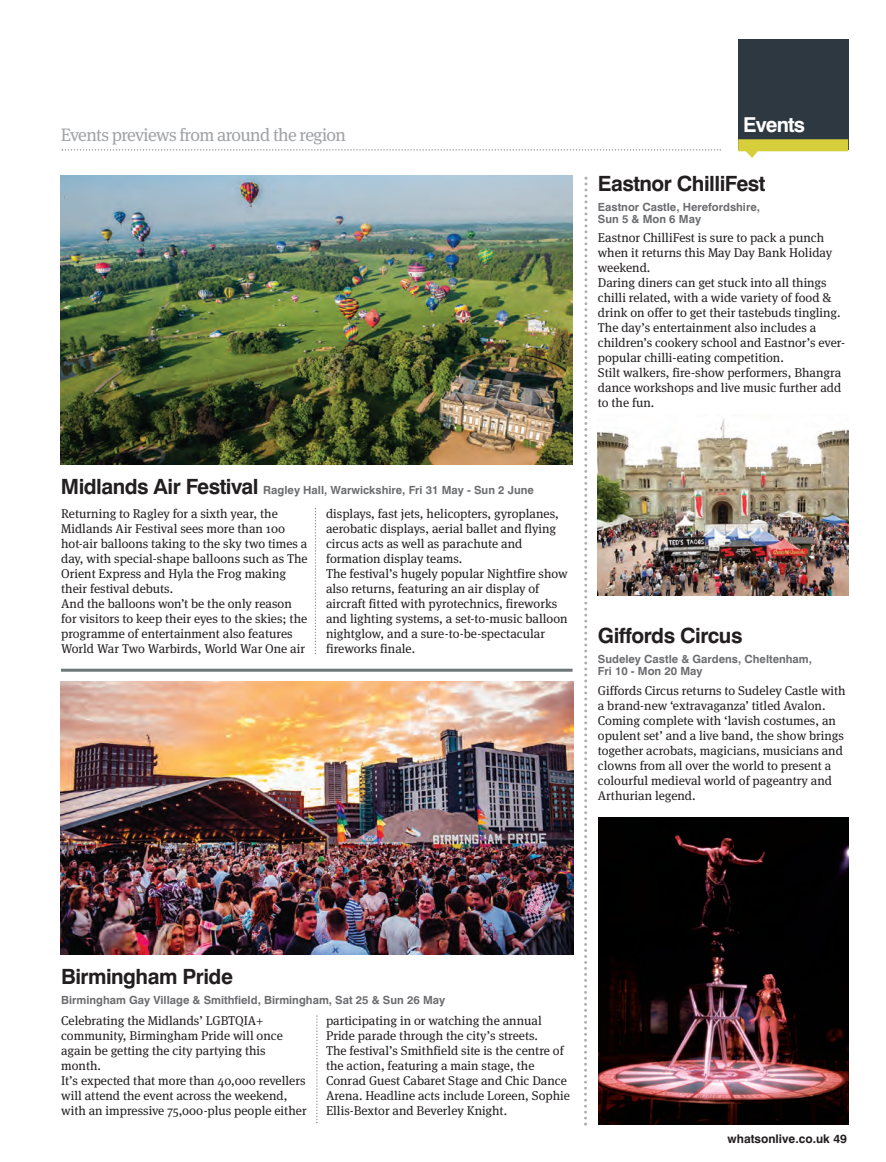
<style>
.page{position:relative;width:886px;height:1162px;background:#fff}
.page>*{position:absolute;margin:0;border:0;box-sizing:border-box;transform-origin:0 0}
.t1{font:700 21px "Swiss 721 BT";letter-spacing:-.025em;color:#231f20}
.t2{font:700 20.55px "Swiss 721 BT";letter-spacing:-.04em;color:#fff}
.t3{font:18px "Meta Serif";letter-spacing:-.035em;color:#a1a3a6}
.t4{font:12.75px/15px "Meta Serif";color:#231f20}
.t5{font:700 12px "Swiss 721 BT";color:#231f20}
.t6{font:700 11.25px/12px "Swiss 721 BT";color:#6c6d70}
.s1{font-size:21px;color:#231f20}
</style>
<div class="page">
<svg style="left:62px;top:149px;width:658px;height:2px"></svg>
<div style="left:737px;top:40px;width:110px;height:110px;background:#2e3840"></div>
<svg style="left:744px;top:151px;width:14px;height:7px"></svg>
<div style="left:737px;top:139px;width:110px;height:12px;background:#d7ce3c"></div>
<hr style="left:61px;top:668px;width:511px;height:3px;background:#6c777a">
<svg style="left:584px;top:177px;width:4px;height:949px"></svg>
<img style="left:597px;top:418px;width:250px;height:178px">
<img style="left:61px;top:681px;width:512px;height:273px">
<svg style="left:316px;top:1015px;width:1px;height:108px"></svg>
<img style="left:598px;top:818px;width:250px;height:306px">
<img style="left:61px;top:175px;width:511px;height:289px">
<svg style="left:314px;top:508px;width:2px;height:146px"></svg>
<p class="t3" style="left:61px;top:127px;width:286px">Events previews from around the region</p>
<p class="t6" style="left:61px;top:484px;width:474px"><span class="s1">Midlands Air Festival</span> Ragley Hall, Warwickshire, Fri 31 May - Sun 2 June</p>
<p class="t4" style="left:61px;top:507px;width:248px">Returning to Ragley for a sixth year, the Midlands Air Festival sees more than 100 hot-air balloons taking to the sky two times a day, with special-shape balloons such as The Orient Express and Hyla the Frog making their festival debuts.<br>And the balloons won’t be the only reason for visitors to keep their eyes to the skies; the programme of entertainment also features World War Two Warbirds, World War One air</p>
<p class="t4" style="left:326px;top:507px;width:243px">displays, fast jets, helicopters, gyroplanes, aerobatic displays, aerial ballet and flying circus acts as well as parachute and formation display teams.<br>The festival’s hugely popular Nightfire show also returns, featuring an air display of aircraft fitted with pyrotechnics, fireworks and lighting systems, a set-to-music balloon nightglow, and a sure-to-be-spectacular fireworks finale.</p>
<p class="t2" style="left:743px;top:116px;width:63px">Events</p>
<p class="t1" style="left:597px;top:175px;width:169px">Eastnor ChilliFest</p>
<p class="t6" style="left:597px;top:202px;width:163px">Eastnor Castle, Herefordshire,<br>Sun 5 &amp; Mon 6 May</p>
<p class="t4" style="left:597px;top:231px;width:249px">Eastnor ChilliFest is sure to pack a punch when it returns this May Day Bank Holiday weekend.<br>Daring diners can get stuck into all things chilli related, with a wide variety of food &amp; drink on offer to get their tastebuds tingling.<br>The day’s entertainment also includes a children’s cookery school and Eastnor’s ever&shy;popular chilli-eating competition.<br>Stilt walkers, fire-show performers, Bhangra dance workshops and live music further add to the fun.</p>
<p class="t1" style="left:597px;top:627px;width:146px">Giffords Circus</p>
<p class="t6" style="left:597px;top:654px;width:215px">Sudeley Castle &amp; Gardens, Cheltenham,<br>Fri 10 - Mon 20 May</p>
<p class="t4" style="left:597px;top:683px;width:249px">Giffords Circus returns to Sudeley Castle with a brand-new ‘extravaganza’ titled Avalon.<br>Coming complete with ‘lavish costumes, an opulent set’ and a live band, the show brings together acrobats, magicians, musicians and clowns from all over the world to present a colourful medieval world of pageantry and Arthurian legend.</p>
<p class="t1" style="left:61px;top:968px;width:173px">Birmingham Pride</p>
<p class="t6" style="left:61px;top:994px;width:385px">Birmingham Gay Village &amp; Smithfield, Birmingham, Sat 25 &amp; Sun 26 May</p>
<p class="t4" style="left:61px;top:1014px;width:247px">Celebrating the Midlands’ LGBTQIA+ community, Birmingham Pride will once again be getting the city partying this month.<br>It’s expected that more than 40,000 revellers will attend the event across the weekend, with an impressive 75,000-plus people either</p>
<p class="t4" style="left:326px;top:1014px;width:245px">participating in or watching the annual Pride parade through the city’s streets.<br>The festival’s Smithfield site is the centre of the action, featuring a main stage, the Conrad Guest Cabaret Stage and Chic Dance Arena. Headline acts include Loreen, Sophie Ellis-Bextor and Beverley Knight.</p>
<p class="t5" style="left:727px;top:1133px;width:121px">whatsonlive.co.uk 49</p>
</div>
